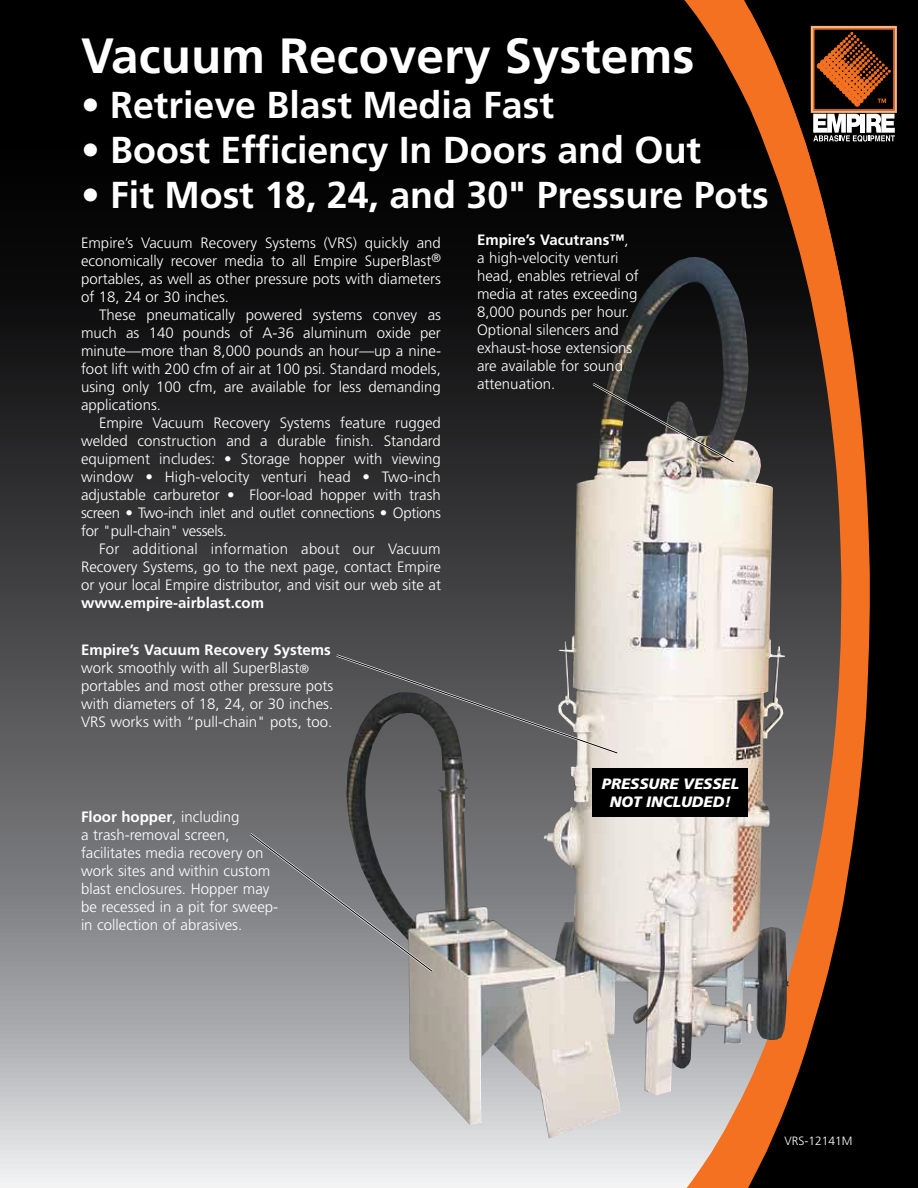
<style>
.page{position:relative;width:918px;height:1188px;background:#fff}
.page>*{position:absolute;margin:0;border:0;box-sizing:border-box;transform-origin:0 0}
.t1{font:700 49.5px "Frutiger LT Std";color:#fff}
.t2{font:700 37.5px "Frutiger LT Std";color:#fff}
.t3{font:300 15px/18px "Frutiger LT Std";color:#fff;text-align:justify}
.t4{font:italic 900 15px/18px "Frutiger LT Std";color:#fff;text-align:center}
.t5{font:700 15px "Frutiger LT Std";color:#fff}
.t6{font:300 12px "Frutiger LT Std";color:#fff}
.s1{font-weight:700}
.s2{font-size:12px}
</style>
<div class="page">
<img style="left:0;top:0;width:684px;height:1188px">
<div style="left:870px;top:0;width:48px;height:1188px;background:#000"></div>
<svg style="left:684px;top:0;width:186px;height:1188px"></svg>
<div style="left:811px;top:26px;width:86px;height:87px;border:2px solid #fab383"></div>
<svg style="left:749px;top:9px;width:146px;height:311px"></svg>
<img style="left:346px;top:257px;width:443px;height:881px">
<div style="left:593px;top:769px;width:156px;height:48px;background:#000"></div>
<svg style="left:247px;top:831px;width:188px;height:143px"></svg>
<svg style="left:334px;top:653px;width:286px;height:103px"></svg>
<svg style="left:590px;top:381px;width:147px;height:84px"></svg>
<h1 class="t1" style="left:81px;top:35px;width:615px">Vacuum Recovery Systems</h1>
<h2 class="t2" style="left:81px;top:90px;width:475px">• Retrieve Blast Media Fast</h2>
<h2 class="t2" style="left:81px;top:135px;width:622px">• Boost Efficiency In Doors and Out</h2>
<h2 class="t2" style="left:81px;top:180px;width:689px">• Fit Most 18, 24, and 30" Pressure Pots</h2>
<p class="t3" style="left:477px;top:231px;width:163px;text-align:left"><span class="s1">Empire’s Vacutrans™</span>, a high-velocity venturi head, enables retrieval of media at rates exceeding<br>8,000 pounds per hour.<br>Optional silencers and exhaust-hose extensions are available for sound attenuation.</p>
<p class="t3" style="left:81px;top:234px;width:362px">Empire’s Vacuum Recovery Systems (VRS) quickly and economically recover media to all Empire SuperBlast<sup>® </sup>portables, as well as other pressure pots with diameters of 18, 24 or 30 inches.</p>
<p class="t3" style="left:81px;top:306px;width:362px;text-indent:18px">These pneumatically powered systems convey as much as 140 pounds of A-36 aluminum oxide per minute—more than 8,000 pounds an hour—up a nine&shy;foot lift with 200 cfm of air at 100 psi. Standard models, using only 100 cfm, are available for less demanding applications.</p>
<p class="t3" style="left:81px;top:414px;width:362px;text-indent:18px">Empire Vacuum Recovery Systems feature rugged welded construction and a durable finish. Standard equipment includes: • Storage hopper with viewing window • High-velocity venturi head • Two-inch adjustable carburetor • Floor-load hopper with trash screen • Two-inch inlet and outlet connections • Options for "pull-chain" vessels.</p>
<p class="t3" style="left:81px;top:540px;width:362px;text-indent:18px">For additional information about our Vacuum Recovery Systems, go to the next page, contact Empire or your local Empire distributor, and visit our web site at</p>
<p class="t5" style="left:81px;top:596px;width:185px">www.empire-airblast.com</p>
<p class="t3" style="left:81px;top:642px;width:254px;text-align:left"><span class="s1">Empire’s Vacuum Recovery Systems </span>work smoothly with all SuperBlast<span class="s2">® </span>portables and most other pressure pots with diameters of 18, 24, or 30 inches.<br>VRS works with “pull-chain" pots, too.</p>
<p class="t3" style="left:81px;top:809px;width:199px;text-align:left"><span class="s1">Floor hopper</span>, including<br>a trash-removal screen, facilitates media recovery on work sites and within custom blast enclosures. Hopper may be recessed in a pit for sweep&shy;in collection of abrasives.</p>
<p class="t4" style="left:602px;top:775px;width:139px">PRESSURE VESSEL<br>NOT INCLUDED!</p>
<p class="t6" style="left:785px;top:1135px;width:70px">VRS-12141M</p>
</div>
